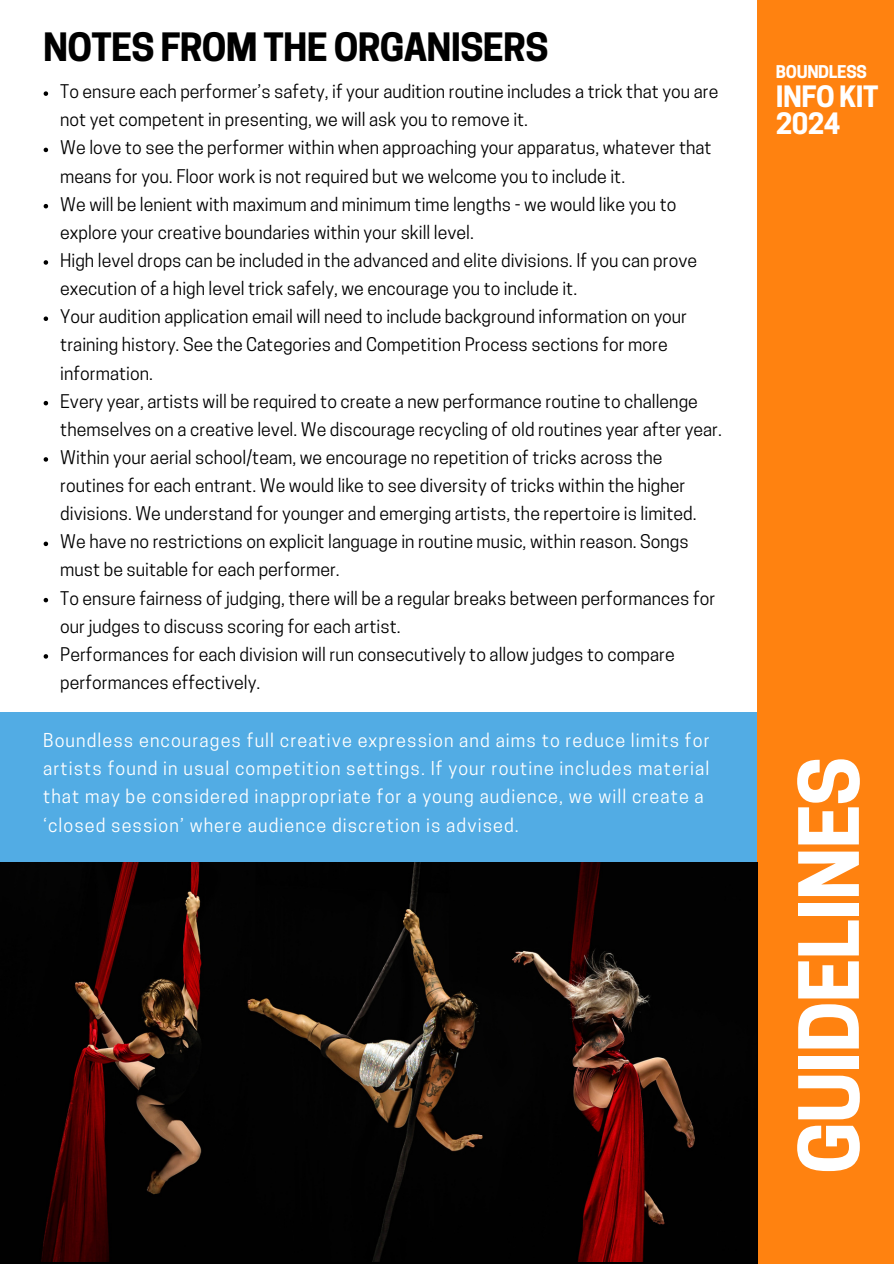
<style>
.page{position:relative;width:894px;height:1264px;background:#fff}
.page>*{position:absolute;margin:0;border:0;box-sizing:border-box;transform-origin:0 0}
.t1{font:700 77.7px "Cooper Hewitt";letter-spacing:-.02em;color:#fff}
.t2{font:700 36.6px "Cooper Hewitt";letter-spacing:-.02em;color:#000}
.t3{font:700 27.6px/26.8px "Cooper Hewitt";letter-spacing:-.02em;color:#fff}
.t4{font:18px/28.2px "Cooper Hewitt";letter-spacing:.06em;color:#fff}
.t5{font:17.7px/28.2px "Cooper Hewitt";color:#000}
.t6{font:700 16.5px "Cooper Hewitt";letter-spacing:-.02em;color:#fff}
</style>
<div class="page">
<svg style="left:44px;top:91px;width:4px;height:5px"></svg>
<svg style="left:44px;top:148px;width:4px;height:4px"></svg>
<svg style="left:44px;top:204px;width:4px;height:4px"></svg>
<svg style="left:44px;top:260px;width:4px;height:5px"></svg>
<svg style="left:44px;top:316px;width:4px;height:5px"></svg>
<svg style="left:44px;top:401px;width:4px;height:4px"></svg>
<svg style="left:44px;top:457px;width:4px;height:4px"></svg>
<svg style="left:44px;top:541px;width:4px;height:5px"></svg>
<svg style="left:44px;top:598px;width:4px;height:4px"></svg>
<svg style="left:44px;top:654px;width:4px;height:4px"></svg>
<div style="left:0;top:712px;width:768px;height:150px;background:#52ace4"></div>
<div style="left:756px;top:0;width:137px;height:1263px;background:#ff8210"></div>
<img style="left:0;top:862px;width:756px;height:399px">
<h5 class="t2" style="left:43px;top:33px;width:506px">NOTES FROM THE ORGANISERS</h5>
<h4 class="t5" style="left:60px;top:80px;width:659px">To ensure each performer’s safety, if your audition routine includes a trick that you are not yet competent in presenting, we will ask you to remove it.</h4>
<h3 class="t5" style="left:60px;top:136px;width:652px">We love to see the performer within when approaching your apparatus, whatever that means for you. Floor work is not required but we welcome you to include it.</h3>
<h1 class="t5" style="left:60px;top:192px;width:617px">We will be lenient with maximum and minimum time lengths - we would like you to explore your creative boundaries within your skill level.</h1>
<h2 class="t5" style="left:60px;top:248px;width:638px">High level drops can be included in the advanced and elite divisions. If you can prove execution of a high level trick safely, we encourage you to include it.</h2>
<p class="t5" style="left:60px;top:305px;width:628px">Your audition application email will need to include background information on your training history. See the Categories and Competition Process sections for more information.</p>
<p class="t5" style="left:60px;top:389px;width:663px">Every year, artists will be required to create a new performance routine to challenge themselves on a creative level. We discourage recycling of old routines year after year.</p>
<p class="t5" style="left:60px;top:445px;width:637px">Within your aerial school/team, we encourage no repetition of tricks across the routines for each entrant. We would like to see diversity of tricks within the higher divisions. We understand for younger and emerging artists, the repertoire is limited.</p>
<p class="t5" style="left:60px;top:530px;width:629px">We have no restrictions on explicit language in routine music, within reason. Songs must be suitable for each performer.</p>
<p class="t5" style="left:60px;top:586px;width:656px">To ensure fairness of judging, there will be a regular breaks between performances for our judges to discuss scoring for each artist.</p>
<p class="t5" style="left:60px;top:642px;width:616px">Performances for each division will run consecutively to allow judges to compare performances effectively.</p>
<p class="t4" style="left:43px;top:728px;width:668px">Boundless encourages full creative expression and aims to reduce limits for artists found in usual competition settings. If your routine includes material that may be considered inappropriate for a young audience, we will create a ‘closed session’ where audience discretion is advised.</p>
<p class="t6" style="left:775px;top:65px;width:92px">BOUNDLESS</p>
<p class="t3" style="left:775px;top:86px;width:104px">INFO KIT<br>2024</p>
<p class="t1" style="left:800px;top:1174px;width:419px;rotate:-90deg">GUIDELINES</p>
</div>
